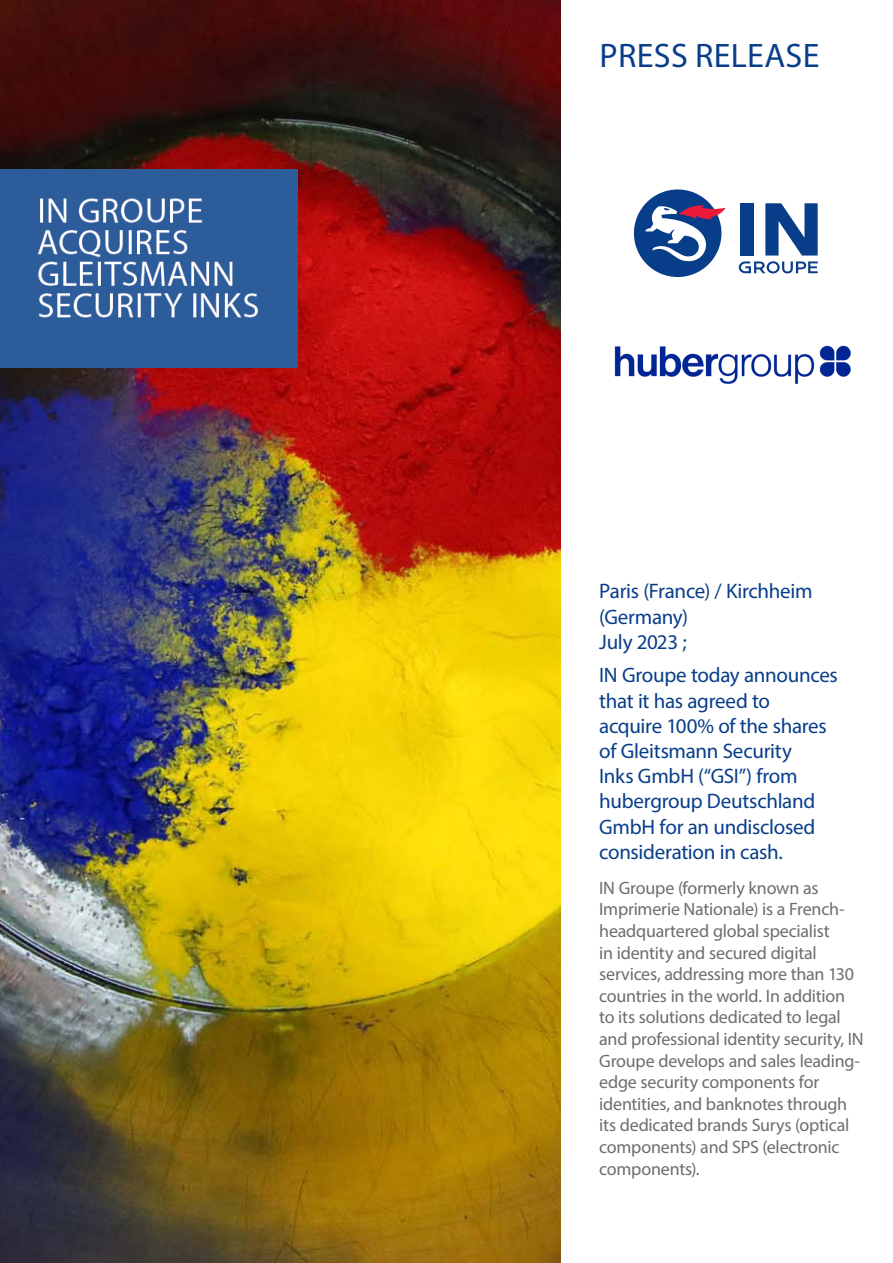
<style>
.page{position:relative;width:893px;height:1263px;background:#fff}
.page>*{position:absolute;margin:0;border:0;box-sizing:border-box;transform-origin:0 0}
.CP2_-_Titre_communiqué{font:34.05px "Myriad Pro";letter-spacing:.01em;color:#083e89}
.CP2_-_intro_1{font:21px/25.2px "Myriad Pro";letter-spacing:-.015em;color:#083e89}
.CP2_-_intro2{font:18px/21.6px "Myriad Pro";letter-spacing:-.01em;color:#6c6d70}
</style>
<div class="page">
<svg style="left:699px;top:204px;width:27px;height:59px"></svg>
<svg style="left:739px;top:203px;width:79px;height:70px"></svg>
<svg style="left:633px;top:189px;width:66px;height:88px;fill:#083e89"></svg>
<img style="left:0;top:0;width:561px;height:1263px">
<img style="left:0;top:169px;width:298px;height:199px">
<img style="left:614px;top:345px;width:237px;height:39px">
<p class="CP2_-_Titre_communiqué" style="left:600px;top:34px;width:221px">PRESS RELEASE</p>
<p class="CP2_-_intro_1" style="left:599px;top:578px;width:215px">Paris (France) / Kirchheim (Germany)<br>July 2023 ;</p>
<p class="CP2_-_intro_1" style="left:599px;top:662px;width:240px">IN Groupe today announces that it has agreed to acquire 100% of the shares of Gleitsmann Security<br>Inks GmbH (“GSI”) from hubergroup Deutschland<br>GmbH for an undisclosed consideration in cash.</p>
<p class="CP2_-_intro2" style="left:599px;top:877px;width:266px">IN Groupe (formerly known as<br>Imprimerie Nationale) is a French&shy;headquartered global specialist<br>in identity and secured digital services, addressing more than 130 countries in the world. In addition to its solutions dedicated to legal and professional identity security, IN<br>Groupe develops and sales leading&shy;edge security components for identities, and banknotes through its dedicated brands Surys (optical components) and SPS (electronic components).</p>
</div>
